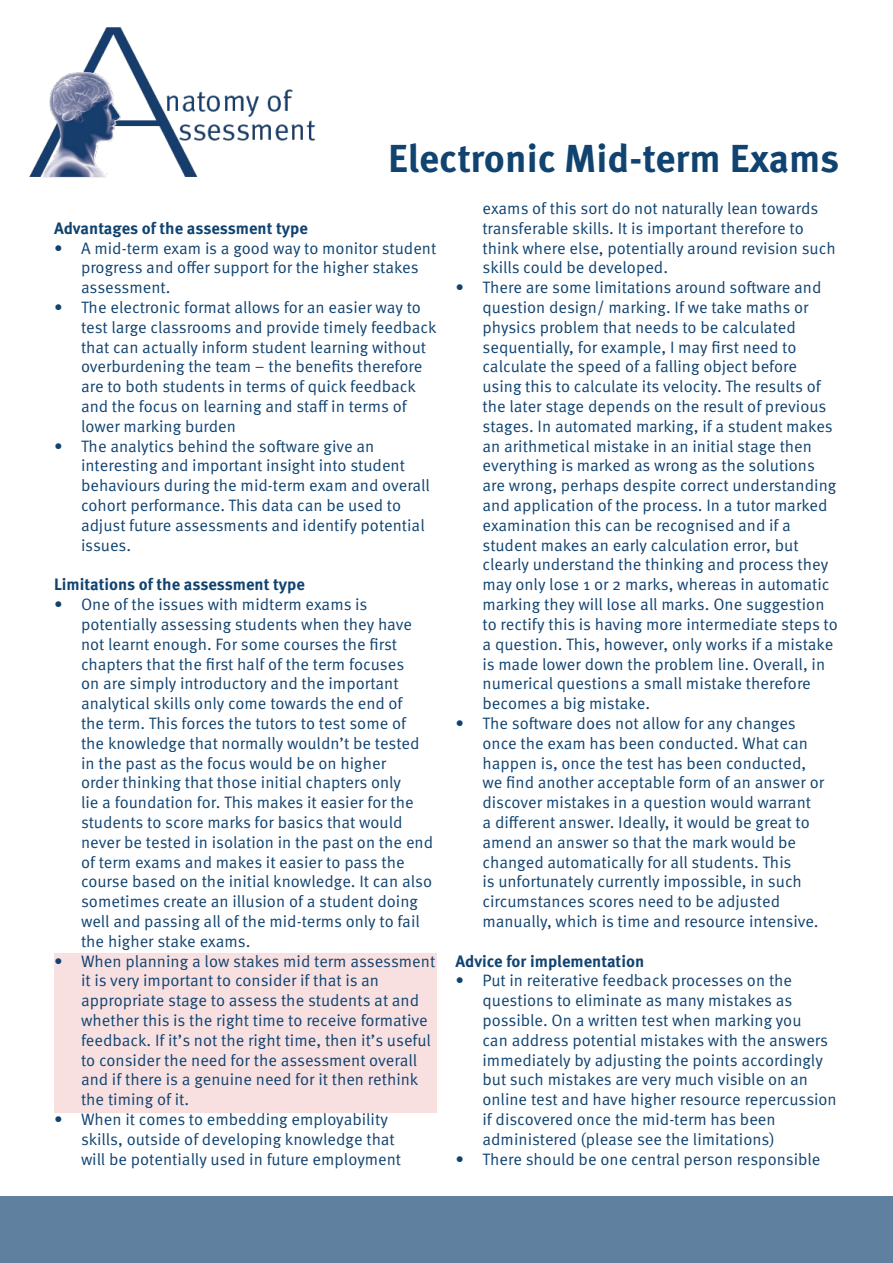
<style>
.page{position:relative;width:893px;height:1263px;background:#fff}
.page>*{position:absolute;margin:0;border:0;box-sizing:border-box;transform-origin:0 0}
.t1{font:700 39px "Meta Pro";color:#104370}
.t2{font:16.5px/19.8px "Meta Pro Norm";color:#104370}
.t3{font:700 16.5px "Meta Pro";color:#104370}
</style>
<div class="page">
<img style="left:29px;top:27px;width:286px;height:151px">
<div style="left:54px;top:953px;width:382px;height:159px;background:#f8e0e1"></div>
<div style="left:0;top:1196px;width:893px;height:67px;background:#5f819f"></div>
<p class="t1" style="left:388px;top:128px;width:453px">Electronic Mid-term Exams</p>
<p class="t3" style="left:54px;top:215px;width:255px">Advantages of the assessment type</p>
<p class="t2" style="left:81px;top:237px;width:357px;text-indent:-27px">• A mid-term exam is a good way to monitor student progress and offer support for the higher stakes assessment.</p>
<p class="t2" style="left:81px;top:296px;width:357px;text-indent:-27px">• The electronic format allows for an easier way to test large classrooms and provide timely feedback that can actually inform student learning without overburdening the team – the benefits therefore are to both students in terms of quick feedback and the focus on learning and staff in terms of lower marking burden</p>
<p class="t2" style="left:81px;top:435px;width:350px;text-indent:-27px">• The analytics behind the software give an interesting and important insight into student behaviours during the mid-term exam and overall cohort performance. This data can be used to adjust future assessments and identify potential issues.</p>
<p class="t3" style="left:54px;top:572px;width:252px">Limitations of the assessment type</p>
<p class="t2" style="left:81px;top:593px;width:354px;text-indent:-27px">• One of the issues with midterm exams is potentially assessing students when they have not learnt enough. For some courses the first chapters that the first half of the term focuses<br>on are simply introductory and the important analytical skills only come towards the end of<br>the term. This forces the tutors to test some of the knowledge that normally wouldn’t be tested in the past as the focus would be on higher<br>order thinking that those initial chapters only<br>lie a foundation for. This makes it easier for the students to score marks for basics that would never be tested in isolation in the past on the end of term exams and makes it easier to pass the course based on the initial knowledge. It can also sometimes create an illusion of a student doing well and passing all of the mid-terms only to fail the higher stake exams.</p>
<p class="t2" style="left:81px;top:950px;width:356px;text-indent:-27px">• When planning a low stakes mid term assessment it is very important to consider if that is an appropriate stage to assess the students at and whether this is the right time to receive formative feedback. If it’s not the right time, then it’s useful to consider the need for the assessment overall and if there is a genuine need for it then rethink the timing of it.</p>
<p class="t2" style="left:81px;top:1108px;width:322px;text-indent:-27px">• When it comes to embedding employability skills, outside of developing knowledge that will be potentially used in future employment</p>
<p class="t2" style="left:482px;top:197px;width:355px">exams of this sort do not naturally lean towards transferable skills. It is important therefore to think where else, potentially around revision such skills could be developed.</p>
<p class="t2" style="left:482px;top:277px;width:357px;text-indent:-27px">• There are some limitations around software and question design/ marking. If we take maths or physics problem that needs to be calculated sequentially, for example, I may first need to calculate the speed of a falling object before using this to calculate its velocity. The results of the later stage depends on the result of previous stages. In automated marking, if a student makes an arithmetical mistake in an initial stage then everything is marked as wrong as the solutions are wrong, perhaps despite correct understanding and application of the process. In a tutor marked examination this can be recognised and if a student makes an early calculation error, but clearly understand the thinking and process they may only lose 1 or 2 marks, whereas in automatic marking they will lose all marks. One suggestion to rectify this is having more intermediate steps to a question. This, however, only works if a mistake is made lower down the problem line. Overall, in numerical questions a small mistake therefore becomes a big mistake.</p>
<p class="t2" style="left:482px;top:712px;width:343px;text-indent:-27px">• The software does not allow for any changes once the exam has been conducted. What can happen is, once the test has been conducted, we find another acceptable form of an answer or discover mistakes in a question would warrant<br>a different answer. Ideally, it would be great to amend an answer so that the mark would be changed automatically for all students. This<br>is unfortunately currently impossible, in such circumstances scores need to be adjusted manually, which is time and resource intensive.</p>
<p class="t3" style="left:455px;top:948px;width:190px">Advice for implementation</p>
<p class="t2" style="left:482px;top:970px;width:356px;text-indent:-27px">• Put in reiterative feedback processes on the questions to eliminate as many mistakes as possible. On a written test when marking you<br>can address potential mistakes with the answers immediately by adjusting the points accordingly but such mistakes are very much visible on an online test and have higher resource repercussion if discovered once the mid-term has been administered (please see the limitations)</p>
<p class="t2" style="left:455px;top:1148px;width:366px">• There should be one central person responsible</p>
</div>
